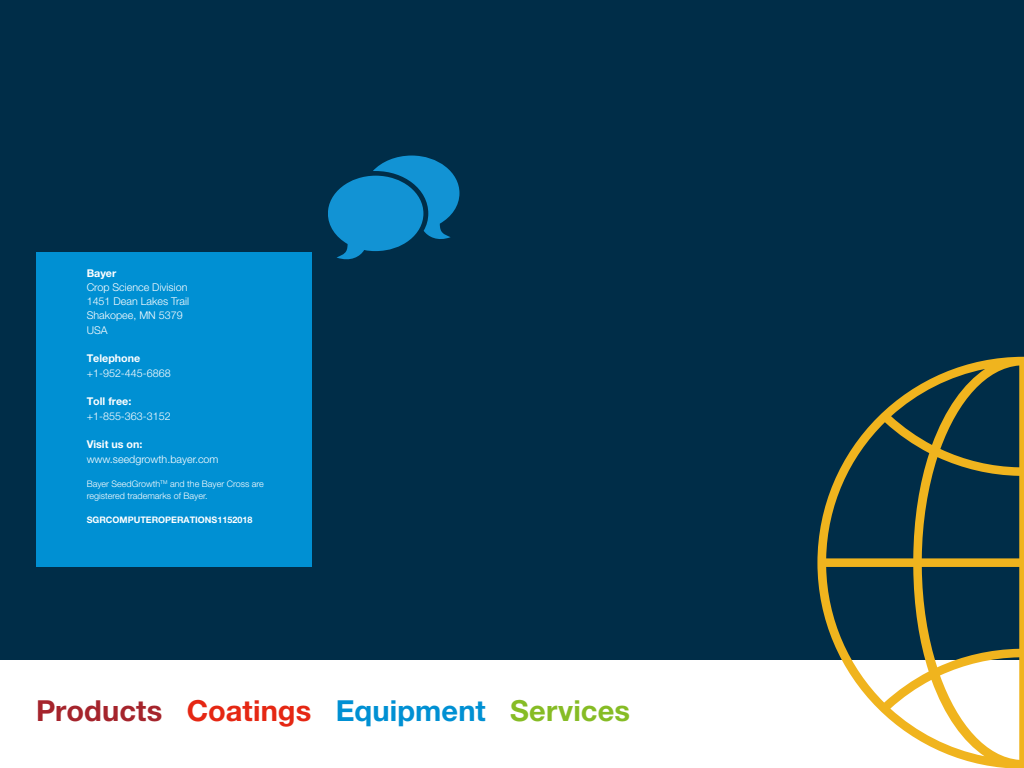
<style>
.page{position:relative;width:1024px;height:768px;background:#fff}
.page>*{position:absolute;margin:0;border:0;box-sizing:border-box;transform-origin:0 0}
.t1{font:700 29px "Helvetica Neue LT Pro";letter-spacing:.005em;color:#0090d3}
.t2{font:300 10.7px/14.3px "Helvetica Neue LT Pro";color:#fff}
.t3{font:700 10.7px "Helvetica Neue LT Pro";color:#fff}
.t4{font:300 9px/12px "Helvetica Neue LT Pro";color:#fff}
.t5{font:700 9px "Helvetica Neue LT Pro";color:#fff}
.s1{color:#a5242c}
.s2{color:#e52713}
.s3{color:#86bc25}
</style>
<div class="page">
<div style="left:0;top:0;width:1024px;height:660px;background:#002d48"></div>
<div style="left:36px;top:252px;width:275px;height:315px;background:#0090d3"></div>
<svg style="left:328px;top:156px;width:131px;height:104px"></svg>
<svg style="left:817px;top:357px;width:207px;height:411px"></svg>
<p class="t3" style="left:87px;top:266px;width:31px">Bayer</p>
<p class="t2" style="left:87px;top:280px;width:104px">Crop Science Division<br>1451 Dean Lakes Trail<br>Shakopee, MN 5379<br>USA</p>
<p class="t3" style="left:87px;top:352px;width:55px">Telephone</p>
<p class="t2" style="left:87px;top:366px;width:85px">+1-952-445-6868</p>
<p class="t3" style="left:87px;top:395px;width:46px">Toll free:</p>
<p class="t2" style="left:87px;top:408px;width:85px">+1-855-363-3152</p>
<p class="t3" style="left:87px;top:438px;width:57px">Visit us on:</p>
<p class="t2" style="left:87px;top:451px;width:133px">www.seedgrowth.bayer.com</p>
<p class="t4" style="left:87px;top:477px;width:179px">Bayer SeedGrowth<sup>TM</sup> and the Bayer Cross are registered trademarks of Bayer.</p>
<p class="t5" style="left:87px;top:514px;width:167px">SGRCOMPUTEROPERATIONS1152018</p>
<h1 class="t1" style="left:36px;top:692px;width:595px"><span class="s1">Products</span> <span class="s2">Coatings</span> Equipment <span class="s3">Services</span></h1>
</div>
